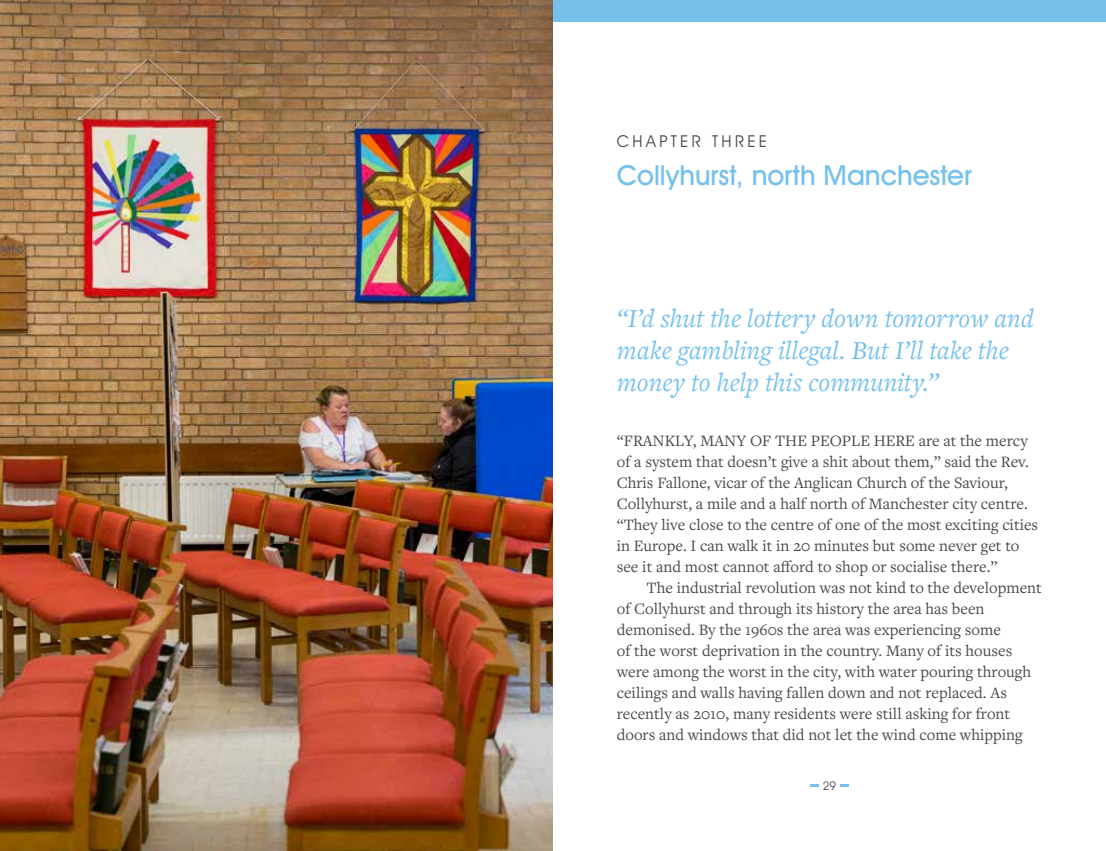
<style>
.page{position:relative;width:1106px;height:851px;background:#fff}
.page>*{position:absolute;margin:0;border:0;box-sizing:border-box;transform-origin:0 0}
.t1{font:500 27.75px "Avant Garde IT Cby BT";letter-spacing:-.005em;color:#75c1ec}
.t2{font:italic 27px/32.4px "Freight Text Pro";color:#75c1ec}
.t3{font:16.5px/21px "Freight Text Pro";color:#4a4a49}
.t4{font:16.5px "Avant Garde IT Cby BT";letter-spacing:.195em;color:#4a4a49}
.t5{font:12px "Avant Garde IT Cby BT";color:#4a4a49}
</style>
<div class="page">
<svg style="left:840px;top:784px;width:8px;height:2px"></svg>
<svg style="left:810px;top:784px;width:9px;height:2px"></svg>
<div style="left:553px;top:0;width:553px;height:21px;background:#75c1ec"></div>
<img style="left:0;top:0;width:553px;height:850px">
<p class="t4" style="left:617px;top:131px;width:152px">CHAPTER THREE</p>
<h1 class="t1" style="left:617px;top:158px;width:357px">Collyhurst, north Manchester</h1>
<h2 class="t2" style="left:617px;top:301px;width:418px">“I’d shut the lottery down tomorrow and make gambling illegal. But I’ll take the money to help this community.”</h2>
<p class="t3" style="left:617px;top:429px;width:423px">“FRANKLY, MANY OF THE PEOPLE HERE are at the mercy of a system that doesn’t give a shit about them,” said the Rev.<br>Chris Fallone, vicar of the Anglican Church of the Saviour, Collyhurst, a mile and a half north of Manchester city centre. “They live close to the centre of one of the most exciting cities in Europe. I can walk it in 20 minutes but some never get to see it and most cannot afford to shop or socialise there.”</p>
<p class="t3" style="left:617px;top:576px;width:426px;text-indent:30px">The industrial revolution was not kind to the development of Collyhurst and through its history the area has been demonised. By the 1960s the area was experiencing some<br>of the worst deprivation in the country. Many of its houses were among the worst in the city, with water pouring through ceilings and walls having fallen down and not replaced. As recently as 2010, many residents were still asking for front doors and windows that did not let the wind come whipping</p>
<p class="t5" style="left:822px;top:778px;width:15px">29</p>
</div>
